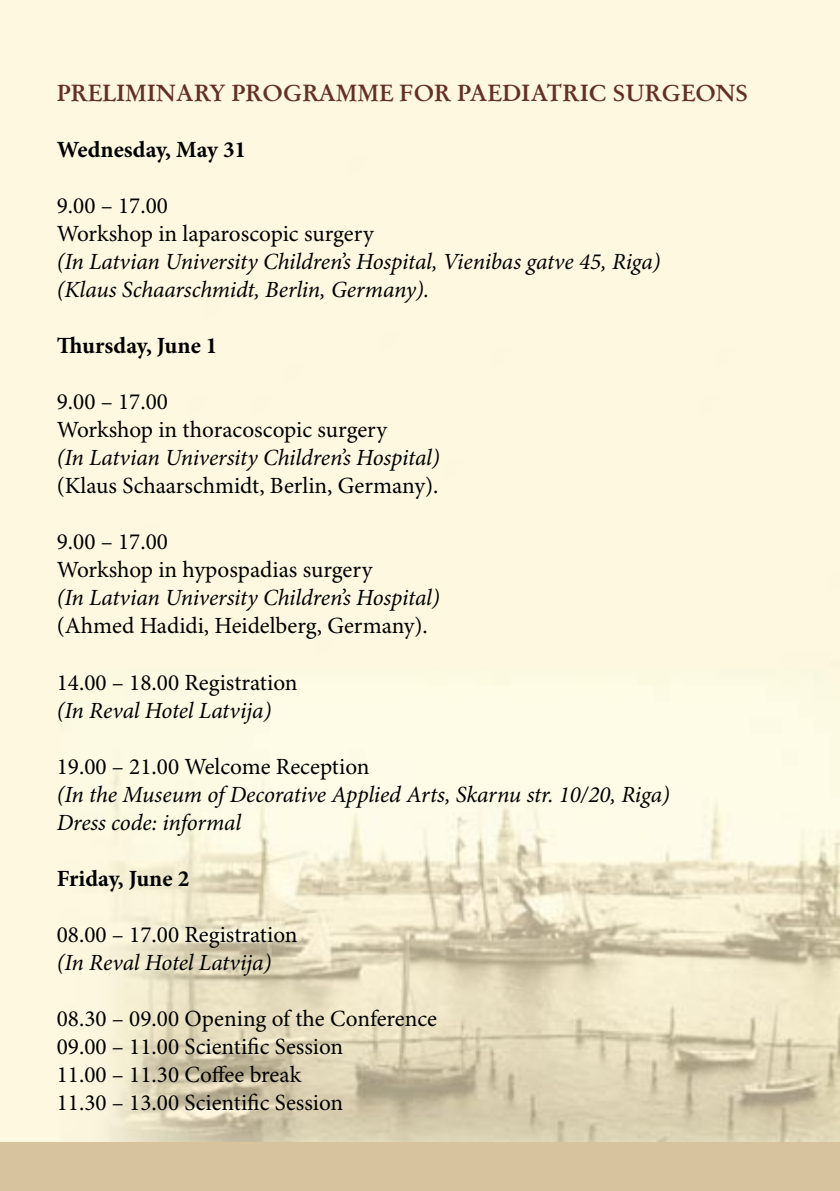
<style>
.page{position:relative;width:840px;height:1191px;background:#fff}
.page>*{position:absolute;margin:0;border:0;box-sizing:border-box;transform-origin:0 0}
.t1{font:23.2px "Minion Pro";color:#000}
.t2{font:italic 23.2px "Minion Pro";letter-spacing:-.01em;color:#000}
.t3{font:700 23.2px "Original Garamond TL";color:#633026}
.t4{font:700 23.2px "Minion Pro";color:#000}
</style>
<div class="page">
<img style="left:0;top:0;width:839px;height:1142px">
<div style="left:0;top:1142px;width:839px;height:49px;background:#d8c39f"></div>
<p class="t3" style="left:57px;top:78px;width:692px">PRELIMINARY PROGRAMME FOR PAEDIATRIC SURGEONS</p>
<p class="t4" style="left:57px;top:136px;width:191px">Wednesday, May 31</p>
<p class="t1" style="left:57px;top:192px;width:113px">9.00 – 17.00</p>
<p class="t1" style="left:57px;top:220px;width:318px">Workshop in laparoscopic surgery</p>
<p class="t2" style="left:57px;top:248px;width:605px">(In Latvian University Children’s Hospital, Vienibas gatve 45, Riga)</p>
<p class="t2" style="left:57px;top:276px;width:374px">(Klaus Schaarschmidt, Berlin, Germany).</p>
<p class="t4" style="left:57px;top:332px;width:162px">Thursday, June 1</p>
<p class="t1" style="left:57px;top:388px;width:113px">9.00 – 17.00</p>
<p class="t1" style="left:57px;top:416px;width:332px">Workshop in thoracoscopic surgery</p>
<p class="t2" style="left:57px;top:444px;width:384px">(In Latvian University Children’s Hospital)</p>
<p class="t1" style="left:57px;top:472px;width:383px">(Klaus Schaarschmidt, Berlin, Germany).</p>
<p class="t1" style="left:57px;top:528px;width:113px">9.00 – 17.00</p>
<p class="t1" style="left:57px;top:556px;width:317px">Workshop in hypospadias surgery</p>
<p class="t2" style="left:57px;top:584px;width:384px">(In Latvian University Children’s Hospital)</p>
<p class="t1" style="left:57px;top:612px;width:372px">(Ahmed Hadidi, Heidelberg, Germany).</p>
<p class="t1" style="left:57px;top:668px;width:242px">14.00 – 18.00 Registration</p>
<p class="t2" style="left:57px;top:696px;width:216px">(In Reval Hotel Latvija)</p>
<p class="t1" style="left:57px;top:752px;width:314px">19.00 – 21.00 Welcome Reception</p>
<p class="t2" style="left:57px;top:780px;width:614px">(In the Museum of Decorative Applied Arts, Skarnu str. 10/20, Riga)</p>
<p class="t2" style="left:57px;top:808px;width:186px">Dress code: informal</p>
<p class="t4" style="left:57px;top:864px;width:134px">Friday, June 2</p>
<p class="t1" style="left:57px;top:920px;width:242px">08.00 – 17.00 Registration</p>
<p class="t2" style="left:57px;top:948px;width:216px">(In Reval Hotel Latvija)</p>
<p class="t1" style="left:57px;top:1004px;width:381px">08.30 – 09.00 Opening of the Conference</p>
<p class="t1" style="left:57px;top:1032px;width:288px">09.00 – 11.00 Scientific Session</p>
<p class="t1" style="left:57px;top:1060px;width:246px">11.00 – 11.30 Coffee break</p>
<p class="t1" style="left:57px;top:1088px;width:288px">11.30 – 13.00 Scientific Session</p>
</div>
